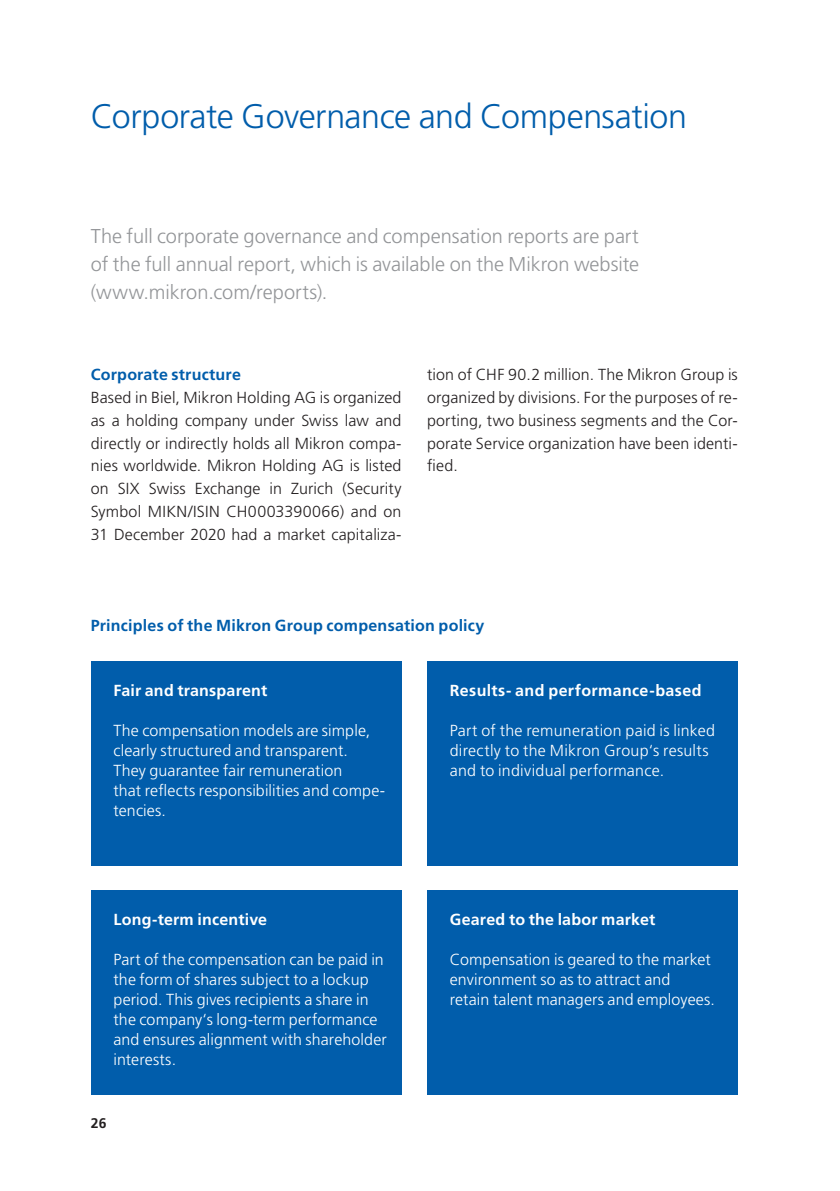
<style>
.page{position:relative;width:840px;height:1191px;background:#fff}
.page>*{position:absolute;margin:0;border:0;box-sizing:border-box;transform-origin:0 0}
.H1_Kapiteltitel_A5{font:300 34px "Frutiger LT Std";letter-spacing:-.01em;color:#015dab}
.H1_Kapiteltitel_Lead{font:300 20px/28px "Frutiger LT Std";color:#939598;text-align:justify}
.H1_Kapiteltiel_Lead{font:300 16px/20px "Frutiger LT Std";letter-spacing:.01em;color:#fff}
.Lauftext_A5{font:300 16px/22.8px "Frutiger LT Std";letter-spacing:.005em;color:#231f20;text-align:justify}
.H1_Kapiteltiel_Lead-2{font:700 16px "Frutiger LT Std";letter-spacing:.015em;color:#fff}
.H3_blau_A5{font:700 16px "Frutiger LT Std";letter-spacing:.015em;color:#015dab}
.t1{font:700 14px "Frutiger LT Std";color:#231f20}
</style>
<div class="page">
<div style="left:427px;top:661px;width:310px;height:204px;background:#015dab"></div>
<div style="left:91px;top:890px;width:310px;height:204px;background:#015dab"></div>
<div style="left:91px;top:661px;width:310px;height:204px;background:#015dab"></div>
<div style="left:427px;top:890px;width:310px;height:204px;background:#015dab"></div>
<p class="H1_Kapiteltitel_A5" style="left:91px;top:97px;width:597px">Corporate Governance and Compensation</p>
<p class="H1_Kapiteltitel_Lead" style="left:91px;top:223px;width:549px">The full corporate governance and compensation reports are part of the full annual report, which is available on the Mikron website (www.mikron.com/reports).</p>
<p class="H3_blau_A5" style="left:91px;top:365px;width:152px">Corporate structure</p>
<p class="Lauftext_A5" style="left:91px;top:386px;width:312px">Based in Biel, Mikron Holding AG is organized as a holding company under Swiss law and directly or indirectly holds all Mikron compa&shy;nies worldwide. Mikron Holding AG is listed on SIX Swiss Exchange in Zurich (Security Symbol MIKN/ISIN CH0003390066) and on 31 December 2020 had a market capitaliza-</p>
<p class="Lauftext_A5" style="left:427px;top:363px;width:312px">tion of CHF 90.2 million. The Mikron Group is organized by divisions. For the purposes of re&shy;porting, two business segments and the Cor&shy;porate Service organization have been identi&shy;fied.</p>
<p class="H3_blau_A5" style="left:91px;top:616px;width:395px">Principles of the Mikron Group compensation policy</p>
<p class="H1_Kapiteltiel_Lead-2" style="left:113px;top:681px;width:155px">Fair and transparent</p>
<p class="H1_Kapiteltiel_Lead" style="left:113px;top:720px;width:273px">The compensation models are simple, clearly structured and transparent.<br>They guarantee fair remuneration<br>that reflects responsibilities and compe&shy;tencies.</p>
<p class="H1_Kapiteltiel_Lead-2" style="left:113px;top:910px;width:155px">Long-term incentive</p>
<p class="H1_Kapiteltiel_Lead" style="left:113px;top:949px;width:275px">Part of the compensation can be paid in the form of shares subject to a lockup period. This gives recipients a share in the company‘s long-term performance and ensures alignment with shareholder interests.</p>
<p class="t1" style="left:91px;top:1114px;width:17px">26</p>
<p class="H1_Kapiteltiel_Lead-2" style="left:449px;top:681px;width:253px">Results- and performance-based</p>
<p class="H1_Kapiteltiel_Lead" style="left:449px;top:720px;width:267px">Part of the remuneration paid is linked directly to the Mikron Group‘s results and to individual performance.</p>
<p class="H1_Kapiteltiel_Lead-2" style="left:449px;top:910px;width:207px">Geared to the labor market</p>
<p class="H1_Kapiteltiel_Lead" style="left:449px;top:949px;width:266px">Compensation is geared to the market environment so as to attract and<br>retain talent managers and employees.</p>
</div>
